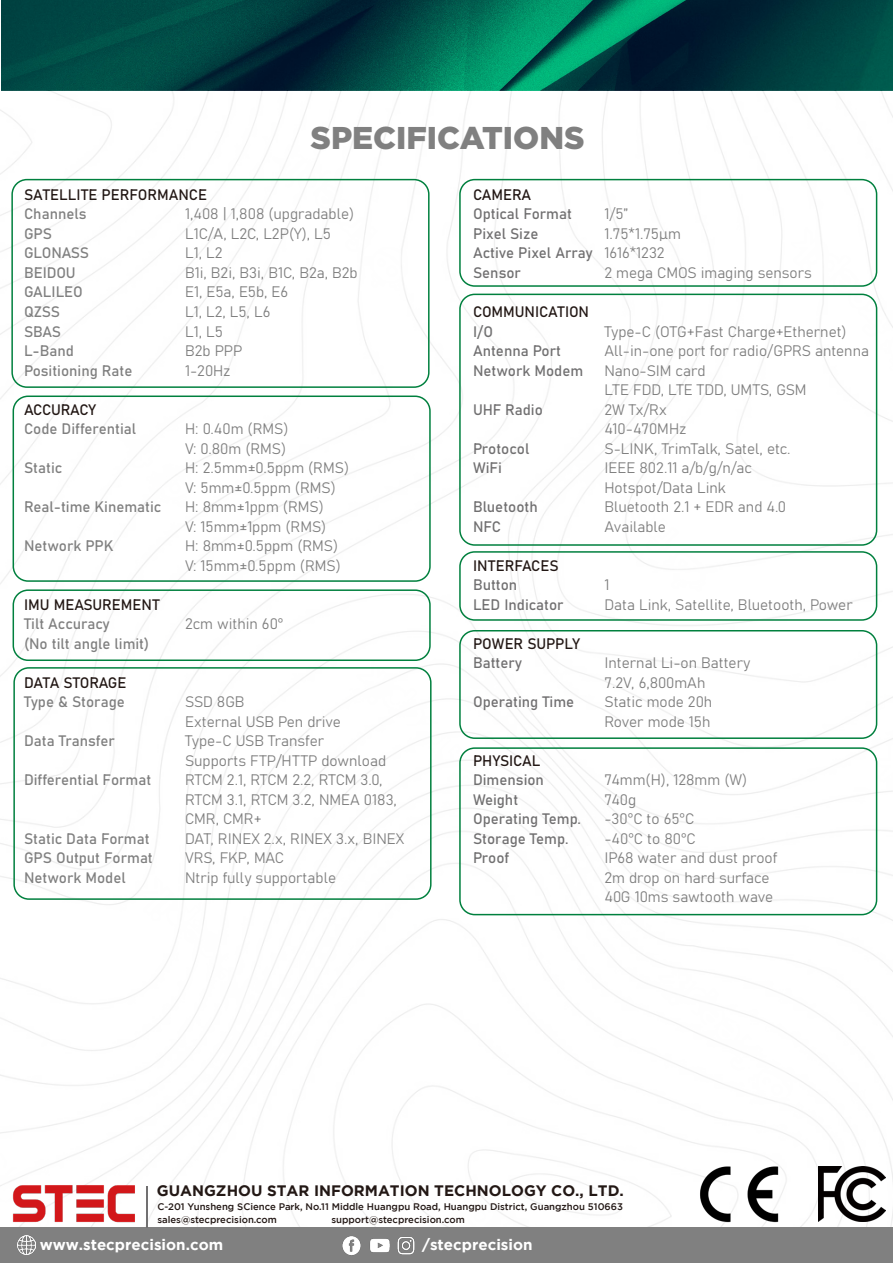
<style>
.page{position:relative;width:893px;height:1263px;background:#fff}
.page>*{position:absolute;margin:0;border:0;box-sizing:border-box;transform-origin:0 0}
.t1{font:900 31.5px "Gotham";color:#808080}
.t2{font:700 15.15px "Gotham";color:#231815}
.t3{font:700 15.15px "Gotham";color:#fff}
.t4{font:15px/19.5px "Bahnschrift";color:#808080}
.t5{font:15px/19.5px "Bahnschrift";color:#717071}
.t6{font:15px "Bahnschrift";color:#231815}
.t7{font:15px "Bahnschrift";letter-spacing:-.02em;color:#231815}
.t8{font:500 9.6px/13px "Gotham";color:#231815}
</style>
<div class="page">
<img style="left:0;top:0;width:893px;height:1227px">
<div style="left:0;top:1227px;width:893px;height:36px;background:#808080"></div>
<hr style="left:146px;top:1186px;width:2px;height:41px;background:#717071">
<div style="left:11px;top:179px;width:419px;height:209px;border:2px solid #00803e;border-radius:15px"></div>
<div style="left:13px;top:395px;width:418px;height:187px;border:2px solid #00803e;border-radius:15px"></div>
<div style="left:13px;top:589px;width:418px;height:72px;border:2px solid #00803e;border-radius:15px"></div>
<div style="left:13px;top:667px;width:419px;height:233px;border:2px solid #00803e;border-radius:15px"></div>
<div style="left:459px;top:179px;width:418px;height:108px;border:2px solid #00803e;border-radius:15px"></div>
<div style="left:459px;top:294px;width:418px;height:252px;border:2px solid #00803e;border-radius:15px"></div>
<div style="left:459px;top:551px;width:418px;height:70px;border:2px solid #00803e;border-radius:15px"></div>
<div style="left:459px;top:630px;width:418px;height:109px;border:2px solid #00803e;border-radius:15px"></div>
<img style="left:10px;top:1183px;width:128px;height:42px">
<img style="left:819px;top:1166px;width:66px;height:56px">
<img style="left:688px;top:1155px;width:102px;height:72px">
<div style="left:459px;top:747px;width:418px;height:168px;border:2px solid #00803e;border-radius:15px"></div>
<img style="left:17px;top:1236px;width:19px;height:18px">
<img style="left:342px;top:1236px;width:19px;height:19px">
<img style="left:370px;top:1239px;width:20px;height:13px">
<img style="left:397px;top:1237px;width:18px;height:18px">
<h1 class="t1" style="left:310px;top:120px;width:276px">SPECIFICATIONS</h1>
<p class="t6" style="left:24px;top:183px;width:185px">SATELLITE PERFORMANCE</p>
<p class="t4" style="left:24px;top:203px;width:110px">Channels<br>GPS<br>GLONASS<br>BEIDOU<br>GALILEO<br>QZSS<br>SBAS<br>L-Band<br>Positioning Rate</p>
<p class="t7" style="left:24px;top:398px;width:74px">ACCURACY</p>
<p class="t4" style="left:24px;top:418px;width:114px">Code Differential</p>
<p class="t4" style="left:24px;top:457px;width:40px">Static</p>
<p class="t4" style="left:24px;top:496px;width:139px">Real-time Kinematic</p>
<p class="t4" style="left:24px;top:535px;width:91px">Network PPK</p>
<p class="t4" style="left:185px;top:203px;width:174px">1,408 | 1,808 (upgradable)<br>L1C/A, L2C, L2P(Y), L5<br>L1, L2<br>B1i, B2i, B3i, B1C, B2a, B2b<br>E1, E5a, E5b, E6<br>L1, L2, L5, L6<br>L1, L5<br>B2b PPP<br>1-20Hz</p>
<p class="t4" style="left:185px;top:418px;width:166px">H: 0.40m (RMS)<br>V: 0.80m (RMS)<br>H: 2.5mm±0.5ppm (RMS)<br>V: 5mm±0.5ppm (RMS)<br>H: 8mm±1ppm (RMS)<br>V: 15mm±1ppm (RMS)<br>H: 8mm±0.5ppm (RMS)<br>V: 15mm±0.5ppm (RMS)</p>
<p class="t6" style="left:24px;top:593px;width:137px">IMU MEASUREMENT</p>
<p class="t4" style="left:24px;top:613px;width:127px">Tilt Accuracy<br>(No tilt angle limit)</p>
<p class="t7" style="left:24px;top:671px;width:104px">DATA STORAGE</p>
<p class="t4" style="left:24px;top:691px;width:102px">Type &amp; Storage</p>
<p class="t4" style="left:24px;top:730px;width:92px">Data Transfer</p>
<p class="t4" style="left:24px;top:769px;width:129px">Differential Format</p>
<p class="t4" style="left:24px;top:827px;width:130px">Static Data Format<br>GPS Output Format<br>Network Model</p>
<p class="t4" style="left:185px;top:613px;width:100px">2cm within 60°</p>
<p class="t4" style="left:185px;top:691px;width:221px">SSD 8GB<br>External USB Pen drive<br>Type-C USB Transfer<br>Supports FTP/HTTP download<br>RTCM 2.1, RTCM 2.2, RTCM 3.0,<br>RTCM 3.1, RTCM 3.2, NMEA 0183,<br>CMR, CMR+<br>DAT, RINEX 2.x, RINEX 3.x, BINEX<br>VRS, FKP, MAC<br>Ntrip fully supportable</p>
<p class="t6" style="left:473px;top:183px;width:60px">CAMERA</p>
<p class="t5" style="left:473px;top:203px;width:121px">Optical Format<br>Pixel Size<br>Active Pixel Array<br>Sensor</p>
<p class="t6" style="left:473px;top:300px;width:118px">COMMUNICATION</p>
<p class="t5" style="left:473px;top:320px;width:112px">I/O<br>Antenna Port<br>Network Modem</p>
<p class="t5" style="left:473px;top:398px;width:71px">UHF Radio</p>
<p class="t5" style="left:473px;top:437px;width:58px">Protocol<br>WiFi</p>
<p class="t5" style="left:473px;top:496px;width:66px">Bluetooth<br>NFC</p>
<p class="t6" style="left:473px;top:554px;width:87px">INTERFACES</p>
<p class="t5" style="left:473px;top:574px;width:92px">Button<br>LED Indicator</p>
<p class="t6" style="left:473px;top:632px;width:109px">POWER SUPPLY</p>
<p class="t5" style="left:473px;top:652px;width:51px">Battery</p>
<p class="t5" style="left:473px;top:691px;width:103px">Operating Time</p>
<p class="t6" style="left:473px;top:749px;width:69px">PHYSICAL</p>
<p class="t5" style="left:473px;top:769px;width:109px">Dimension<br>Weight<br>Operating Temp.<br>Storage Temp.<br>Proof</p>
<p class="t4" style="left:604px;top:203px;width:209px">1/5”<br>1.75*1.75μm<br>1616*1232<br>2 mega CMOS imaging sensors</p>
<p class="t4" style="left:604px;top:320px;width:266px">Type-C (OTG+Fast Charge+Ethernet)<br>All-in-one port for radio/GPRS antenna<br>Nano-SIM card<br>LTE FDD, LTE TDD, UMTS, GSM<br>2W Tx/Rx<br>410-470MHz<br>S-LINK, TrimTalk, Satel, etc.<br>IEEE 802.11 a/b/g/n/ac<br>Hotspot/Data Link<br>Bluetooth 2.1 + EDR and 4.0<br>Available</p>
<p class="t4" style="left:604px;top:574px;width:250px">1<br>Data Link, Satellite, Bluetooth, Power</p>
<p class="t4" style="left:604px;top:652px;width:147px">Internal Li-on Battery<br>7.2V, 6,800mAh<br>Static mode 20h<br>Rover mode 15h</p>
<p class="t4" style="left:604px;top:769px;width:175px">74mm(H), 128mm (W)<br>740g<br>-30°C to 65°C<br>-40°C to 80°C<br>IP68 water and dust proof<br>2m drop on hard surface<br>40G 10ms sawtooth wave</p>
<p class="t2" style="left:157px;top:1182px;width:468px">GUANGZHOU STAR INFORMATION TECHNOLOGY CO., LTD.</p>
<p class="t8" style="left:157px;top:1200px;width:467px">C-201 Yunsheng SCience Park, No.11 Middle Huangpu Road, Huangpu District, Guangzhou 510663 sales@stecprecision.com</p>
<p class="t8" style="left:331px;top:1213px;width:135px">support@stecprecision.com</p>
<p class="t3" style="left:40px;top:1236px;width:185px">www.stecprecision.com</p>
<p class="t3" style="left:422px;top:1236px;width:112px">/stecprecision</p>
</div>
